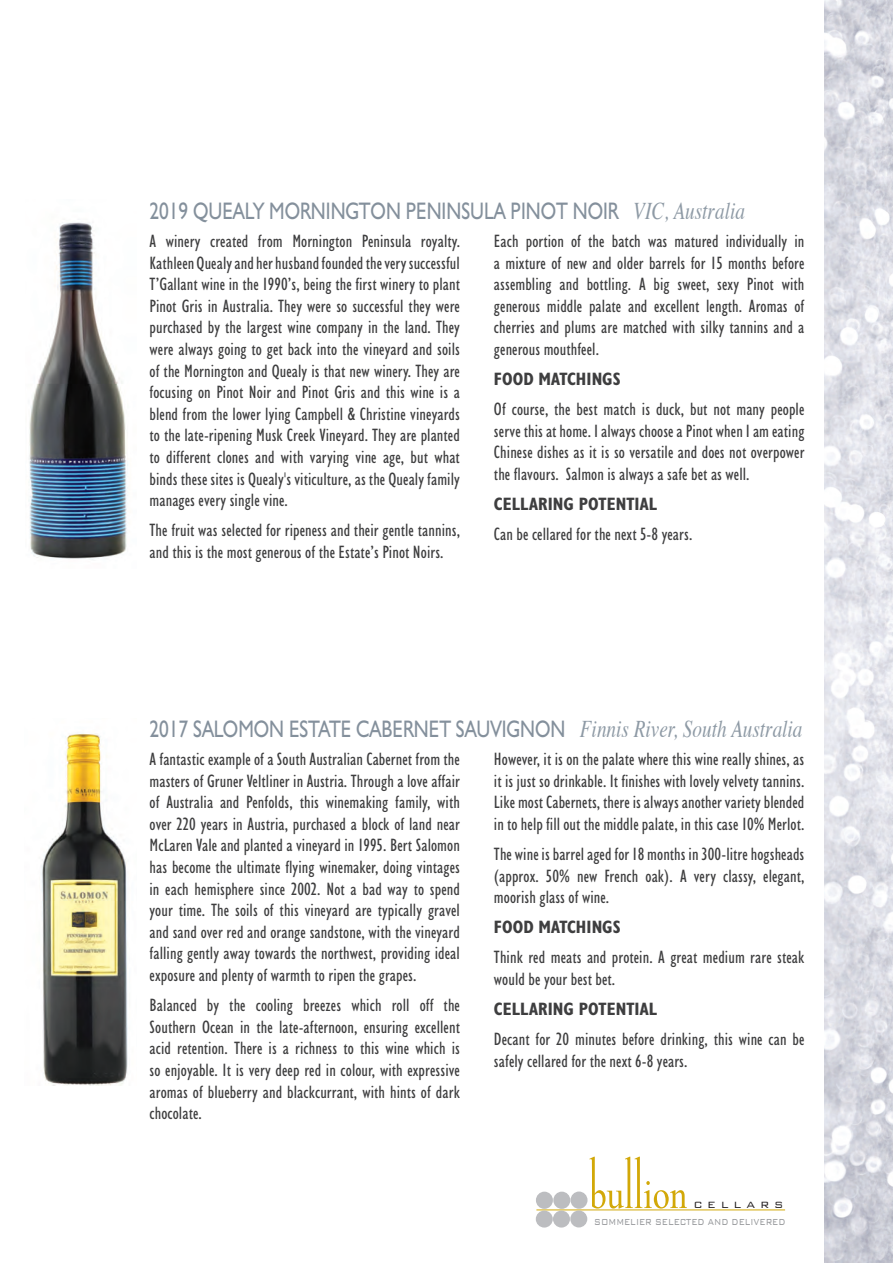
<style>
.page{position:relative;width:893px;height:1263px;background:#fff}
.page>*{position:absolute;margin:0;border:0;box-sizing:border-box;transform-origin:0 0}
.t1{font:24px "Humanist 521 BT";color:#84909c;scale:.8 1}
.t2{font:condensed 18px/21.6px "Humanist 521 BT";letter-spacing:.005em;color:#3e3e3f;text-align:justify}
.t3{font:700 condensed 18px "Humanist 521 BT";letter-spacing:.005em;color:#3e3e3f}
.t4{font:300 12.15px "Bank Gothic BT";letter-spacing:.4em;color:#231f20}
.t5{font:300 11.7px "Bank Gothic BT";color:#939598;scale:.75 1}
.s1{font-family:"Times";font-style:italic;color:#8e9aa5}
</style>
<div class="page">
<img style="left:29px;top:222px;width:99px;height:338px">
<img style="left:41px;top:733px;width:87px;height:353px">
<hr style="left:536px;top:1209px;width:249px;height:1px;background:#d2a808">
<svg style="left:589px;top:1157px;width:98px;height:51px"></svg>
<div style="left:536px;top:1191px;width:17px;height:18px;background:#bcbdc0;border-radius:50%"></div>
<div style="left:553px;top:1191px;width:17px;height:18px;background:#bcbdc0;border-radius:50%"></div>
<div style="left:570px;top:1191px;width:17px;height:18px;background:#bcbdc0;border-radius:50%"></div>
<div style="left:536px;top:1210px;width:17px;height:17px;background:#bcbdc0;border-radius:50%"></div>
<div style="left:553px;top:1210px;width:17px;height:17px;background:#bcbdc0;border-radius:50%"></div>
<div style="left:570px;top:1210px;width:17px;height:17px;background:#bcbdc0;border-radius:50%"></div>
<img style="left:825px;top:0;width:68px;height:1263px">
<h1 class="t1" style="left:150px;top:196px;width:746px">2019 QUEALY MORNINGTON PENINSULA PINOT NOIR <span class="s1">VIC, Australia</span></h1>
<p class="t2" style="left:150px;top:230px;width:312px">A winery created from Mornington Peninsula royalty.<br>Kathleen Quealy and her husband founded the very successful T’Gallant wine in the 1990’s, being the first winery to plant Pinot Gris in Australia. They were so successful they were purchased by the largest wine company in the land. They were always going to get back into the vineyard and soils of the Mornington and Quealy is that new winery. They are focusing on Pinot Noir and Pinot Gris and this wine is a blend from the lower lying Campbell &amp; Christine vineyards to the late-ripening Musk Creek Vineyard. They are planted to different clones and with varying vine age, but what binds these sites is Quealy's viticulture, as the Quealy family manages every single vine.</p>
<p class="t2" style="left:150px;top:519px;width:312px">The fruit was selected for ripeness and their gentle tannins, and this is the most generous of the Estate’s Pinot Noirs.</p>
<p class="t2" style="left:494px;top:230px;width:312px">Each portion of the batch was matured individually in a mixture of new and older barrels for 15 months before assembling and bottling. A big sweet, sexy Pinot with generous middle palate and excellent length. Aromas of cherries and plums are matched with silky tannins and a generous mouthfeel.</p>
<p class="t3" style="left:494px;top:368px;width:128px">FOOD MATCHINGS</p>
<p class="t2" style="left:494px;top:398px;width:312px">Of course, the best match is duck, but not many people serve this at home. I always choose a Pinot when I am eating Chinese dishes as it is so versatile and does not overpower the flavours. Salmon is always a safe bet as well.</p>
<p class="t3" style="left:494px;top:493px;width:164px">CELLARING POTENTIAL</p>
<p class="t2" style="left:494px;top:523px;width:200px">Can be cellared for the next 5-8 years.</p>
<h1 class="t1" style="left:150px;top:714px;width:818px">2017 SALOMON ESTATE CABERNET SAUVIGNON <span class="s1">Finnis River, South Australia</span></h1>
<p class="t2" style="left:150px;top:748px;width:312px">A fantastic example of a South Australian Cabernet from the masters of Gruner Veltliner in Austria. Through a love affair of Australia and Penfolds, this winemaking family, with over 220 years in Austria, purchased a block of land near McLaren Vale and planted a vineyard in 1995. Bert Salomon has become the ultimate flying winemaker, doing vintages in each hemisphere since 2002. Not a bad way to spend your time. The soils of this vineyard are typically gravel and sand over red and orange sandstone, with the vineyard falling gently away towards the northwest, providing ideal exposure and plenty of warmth to ripen the grapes.</p>
<p class="t2" style="left:150px;top:994px;width:312px">Balanced by the cooling breezes which roll off the Southern Ocean in the late-afternoon, ensuring excellent acid retention. There is a richness to this wine which is so enjoyable. It is very deep red in colour, with expressive aromas of blueberry and blackcurrant, with hints of dark chocolate.</p>
<p class="t2" style="left:494px;top:748px;width:312px">However, it is on the palate where this wine really shines, as it is just so drinkable. It finishes with lovely velvety tannins.<br>Like most Cabernets, there is always another variety blended in to help fill out the middle palate, in this case 10% Merlot.</p>
<p class="t2" style="left:494px;top:843px;width:312px">The wine is barrel aged for 18 months in 300-litre hogsheads (approx. 50% new French oak). A very classy, elegant, moorish glass of wine.</p>
<p class="t3" style="left:494px;top:916px;width:128px">FOOD MATCHINGS</p>
<p class="t2" style="left:494px;top:946px;width:312px">Think red meats and protein. A great medium rare steak would be your best bet.</p>
<p class="t3" style="left:494px;top:998px;width:164px">CELLARING POTENTIAL</p>
<p class="t2" style="left:494px;top:1028px;width:312px">Decant for 20 minutes before drinking, this wine can be safely cellared for the next 6-8 years.</p>
<p class="t4" style="left:693px;top:1198px;width:92px">CELLARS</p>
<p class="t5" style="left:594px;top:1215px;width:256px">SOMMELIER SELECTED AND DELIVERED</p>
</div>
